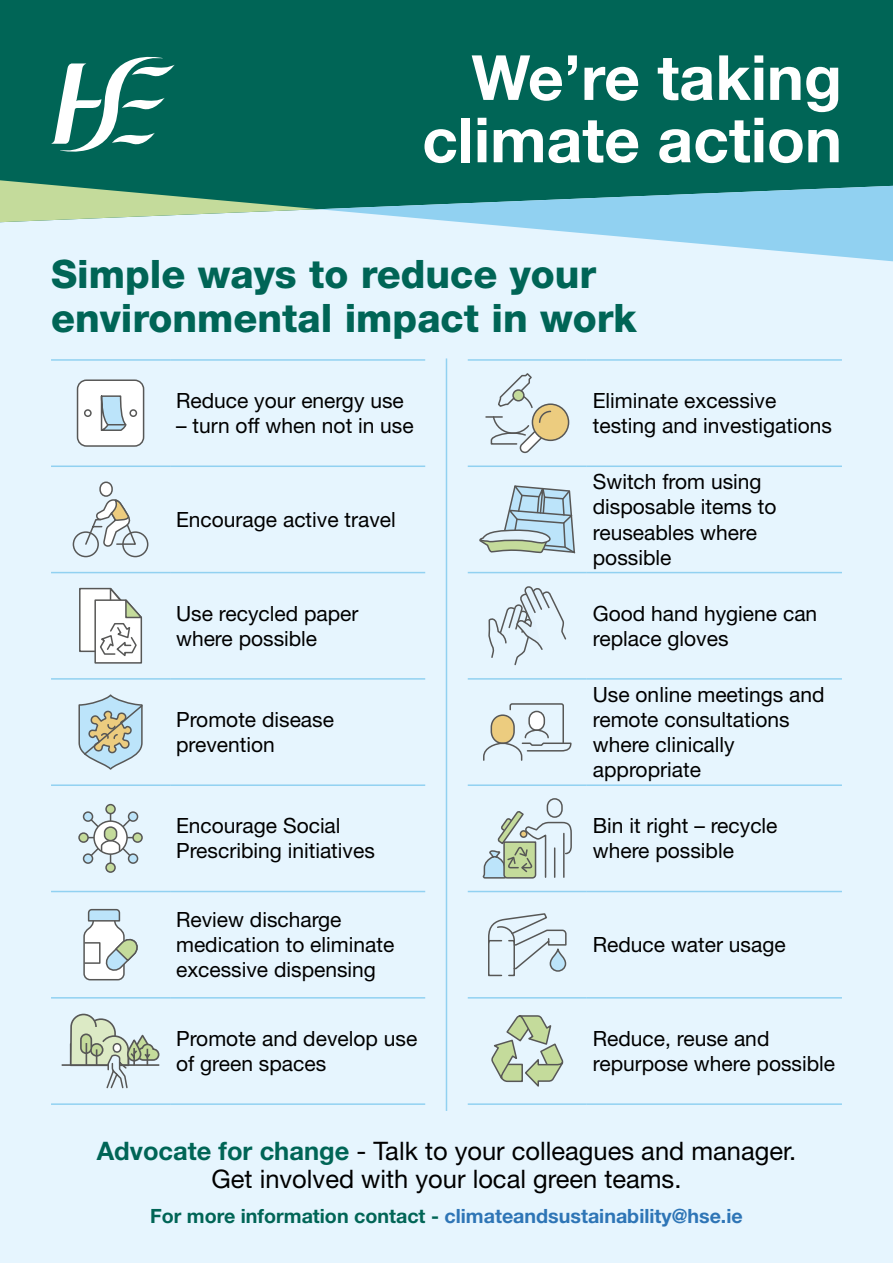
<style>
.page{position:relative;width:893px;height:1263px;background:#e6f5fe}
.page>*{position:absolute;margin:0;border:0;box-sizing:border-box;transform-origin:0 0}
.t1{font:700 62.25px/62.2px "Helvetica Neue LT Std";color:#fff;text-align:right}
.t2{font:800 39.3px/44px "Helvetica Neue LT Std";color:#006556}
.t3{font:25.5px/27.5px "Helvetica Neue LT Std";color:#000;text-align:center}
.t4{font:21px/25.2px "Helvetica Neue LT Std";color:#000}
.t5{font:700 19.65px "Helvetica Neue LT Std";color:#2e75b6}
.s1{font-weight:700;color:#006556}
.s2{color:#006556}
</style>
<div class="page">
<div style="left:0;top:0;width:893px;height:180px;background:#006556"></div>
<svg style="left:0;top:180px;width:893px;height:81px"></svg>
<hr style="left:51px;top:997px;width:119px;height:1px;background:#91d1f1">
<hr style="left:170px;top:997px;width:255px;height:1px;background:#91d1f1">
<hr style="left:51px;top:572px;width:119px;height:1px;background:#91d1f1">
<hr style="left:170px;top:572px;width:255px;height:1px;background:#91d1f1">
<hr style="left:51px;top:678px;width:119px;height:2px;background:#91d1f1">
<hr style="left:51px;top:1103px;width:119px;height:2px;background:#91d1f1">
<hr style="left:170px;top:678px;width:255px;height:2px;background:#91d1f1">
<hr style="left:170px;top:1103px;width:255px;height:2px;background:#91d1f1">
<hr style="left:51px;top:784px;width:119px;height:2px;background:#91d1f1">
<hr style="left:170px;top:784px;width:255px;height:2px;background:#91d1f1">
<hr style="left:51px;top:359px;width:119px;height:2px;background:#91d1f1">
<hr style="left:170px;top:359px;width:255px;height:2px;background:#91d1f1">
<hr style="left:51px;top:891px;width:119px;height:1px;background:#91d1f1">
<hr style="left:170px;top:891px;width:255px;height:1px;background:#91d1f1">
<hr style="left:51px;top:465px;width:119px;height:2px;background:#91d1f1">
<hr style="left:170px;top:465px;width:255px;height:2px;background:#91d1f1">
<div style="left:78px;top:380px;width:66px;height:66px;background:#fff;border-radius:9px"></div>
<div style="left:77px;top:379px;width:67px;height:68px;border:2px solid #575756;border-radius:9px"></div>
<div style="left:84px;top:409px;width:8px;height:8px;border:2px solid #575756;border-radius:50%"></div>
<div style="left:129px;top:409px;width:8px;height:8px;border:2px solid #575756;border-radius:50%"></div>
<svg style="left:100px;top:395px;width:36px;height:36px"></svg>
<svg style="left:72px;top:481px;width:77px;height:77px"></svg>
<svg style="left:79px;top:587px;width:64px;height:77px;background:#dde0e0"></svg>
<svg style="left:78px;top:694px;width:65px;height:76px"></svg>
<svg style="left:120px;top:817px;width:11px;height:12px"></svg>
<svg style="left:90px;top:817px;width:11px;height:12px"></svg>
<svg style="left:94px;top:821px;width:33px;height:33px"></svg>
<div style="left:93px;top:820px;width:35px;height:35px;border:2px solid #575756;border-radius:50%"></div>
<svg style="left:89px;top:837px;width:43px;height:26px"></svg>
<div style="left:105px;top:827px;width:12px;height:14px;background:#c4db9b;border-radius:6px"></div>
<div style="left:104px;top:826px;width:13px;height:15px;border:2px solid #575756;border-radius:6px"></div>
<div style="left:129px;top:812px;width:9px;height:9px;background:#bce4fa;border-radius:50%"></div>
<div style="left:128px;top:811px;width:10px;height:11px;border:2px solid #575756;border-radius:50%"></div>
<div style="left:129px;top:854px;width:9px;height:9px;background:#bce4fa;border-radius:50%"></div>
<div style="left:128px;top:853px;width:10px;height:11px;border:2px solid #575756;border-radius:50%"></div>
<div style="left:84px;top:812px;width:9px;height:9px;background:#bce4fa;border-radius:50%"></div>
<div style="left:83px;top:811px;width:10px;height:11px;border:2px solid #575756;border-radius:50%"></div>
<div style="left:84px;top:854px;width:9px;height:9px;background:#bce4fa;border-radius:50%"></div>
<div style="left:83px;top:853px;width:10px;height:11px;border:2px solid #575756;border-radius:50%"></div>
<div style="left:106px;top:805px;width:9px;height:9px;background:#c4db9b;border-radius:50%"></div>
<div style="left:105px;top:804px;width:11px;height:10px;border:2px solid #575756;border-radius:50%"></div>
<div style="left:106px;top:863px;width:9px;height:9px;background:#c4db9b;border-radius:50%"></div>
<div style="left:105px;top:862px;width:11px;height:11px;border:2px solid #575756;border-radius:50%"></div>
<div style="left:133px;top:833px;width:9px;height:9px;background:#c4db9b;border-radius:50%"></div>
<div style="left:132px;top:832px;width:11px;height:11px;border:2px solid #575756;border-radius:50%"></div>
<div style="left:79px;top:833px;width:9px;height:9px;background:#c4db9b;border-radius:50%"></div>
<div style="left:78px;top:832px;width:11px;height:11px;border:2px solid #575756;border-radius:50%"></div>
<svg style="left:83px;top:908px;width:55px;height:73px"></svg>
<hr style="left:62px;top:1064px;width:97px;height:2px;background:#575756">
<svg style="left:69px;top:1013px;width:91px;height:76px"></svg>
<hr style="left:468px;top:572px;width:119px;height:1px;background:#91d1f1">
<hr style="left:587px;top:572px;width:255px;height:1px;background:#91d1f1">
<hr style="left:468px;top:678px;width:119px;height:2px;background:#91d1f1">
<hr style="left:587px;top:678px;width:255px;height:2px;background:#91d1f1">
<hr style="left:468px;top:997px;width:119px;height:1px;background:#91d1f1">
<hr style="left:468px;top:784px;width:119px;height:2px;background:#91d1f1">
<hr style="left:587px;top:997px;width:255px;height:1px;background:#91d1f1">
<hr style="left:468px;top:465px;width:119px;height:2px;background:#91d1f1">
<hr style="left:587px;top:784px;width:255px;height:2px;background:#91d1f1">
<hr style="left:468px;top:1103px;width:119px;height:2px;background:#91d1f1">
<hr style="left:587px;top:465px;width:255px;height:2px;background:#91d1f1">
<hr style="left:468px;top:891px;width:119px;height:1px;background:#91d1f1">
<hr style="left:587px;top:1103px;width:255px;height:2px;background:#91d1f1">
<hr style="left:587px;top:891px;width:255px;height:1px;background:#91d1f1">
<hr style="left:468px;top:359px;width:119px;height:2px;background:#91d1f1">
<hr style="left:587px;top:359px;width:255px;height:2px;background:#91d1f1">
<svg style="left:486px;top:373px;width:84px;height:81px"></svg>
<svg style="left:479px;top:485px;width:97px;height:69px"></svg>
<svg style="left:488px;top:586px;width:79px;height:80px"></svg>
<svg style="left:483px;top:703px;width:89px;height:58px"></svg>
<svg style="left:482px;top:798px;width:90px;height:81px"></svg>
<div style="left:520px;top:831px;width:7px;height:6px;background:#eccc7f;border-radius:50%"></div>
<div style="left:520px;top:830px;width:7px;height:8px;border:2px solid #575756;border-radius:50%"></div>
<div style="left:508px;top:940px;width:7px;height:36px;border:2px solid #575756"></div>
<div style="left:488px;top:940px;width:14px;height:36px;border:2px solid #575756"></div>
<div style="left:550px;top:948px;width:16px;height:24px;border:2px solid #575756;border-radius:7px"></div>
<svg style="left:488px;top:913px;width:79px;height:57px"></svg>
<svg style="left:491px;top:1015px;width:73px;height:72px"></svg>
<hr style="left:446px;top:358px;width:1px;height:753px;background:#91d1f1">
<svg style="left:51px;top:49px;width:124px;height:110px;background:#408b80"></svg>
<p class="t1" style="left:422px;top:45px;width:421px">We’re taking climate action</p>
<p class="t2" style="left:51px;top:252px;width:587px">Simple ways to reduce your environmental impact in work</p>
<p class="t4" style="left:176px;top:388px;width:229px">Reduce your energy use</p>
<p class="t4" style="left:176px;top:413px;width:239px">– turn off when not in use</p>
<p class="t4" style="left:176px;top:507px;width:221px">Encourage active travel</p>
<p class="t4" style="left:176px;top:600px;width:184px">Use recycled paper where possible</p>
<p class="t4" style="left:176px;top:707px;width:159px">Promote disease prevention</p>
<p class="t4" style="left:176px;top:813px;width:200px">Encourage Social<br>Prescribing initiatives</p>
<p class="t4" style="left:176px;top:907px;width:220px">Review discharge medication to eliminate excessive dispensing</p>
<p class="t4" style="left:176px;top:1025px;width:243px">Promote and develop use of green spaces</p>
<p class="t4" style="left:593px;top:388px;width:241px">Eliminate excessive testing and investigations</p>
<p class="t4" style="left:593px;top:469px;width:185px">Switch from using disposable items to reuseables where possible</p>
<p class="t4" style="left:593px;top:600px;width:226px">Good hand hygiene can replace gloves</p>
<p class="t4" style="left:593px;top:681px;width:233px">Use online meetings and remote consultations where clinically appropriate</p>
<p class="t4" style="left:593px;top:813px;width:186px">Bin it right – recycle where possible</p>
<p class="t4" style="left:593px;top:932px;width:194px">Reduce water usage</p>
<p class="t4" style="left:593px;top:1025px;width:244px">Reduce, reuse and repurpose where possible</p>
<p class="t3" style="left:97px;top:1137px;width:701px"><span class="s1">Advocate for change</span> - Talk to your colleagues and manager.<br>Get involved with your local green teams.</p>
<p class="t5" style="left:150px;top:1204px;width:594px"><span class="s2">For more information contact -</span> climateandsustainability@hse.ie</p>
</div>
